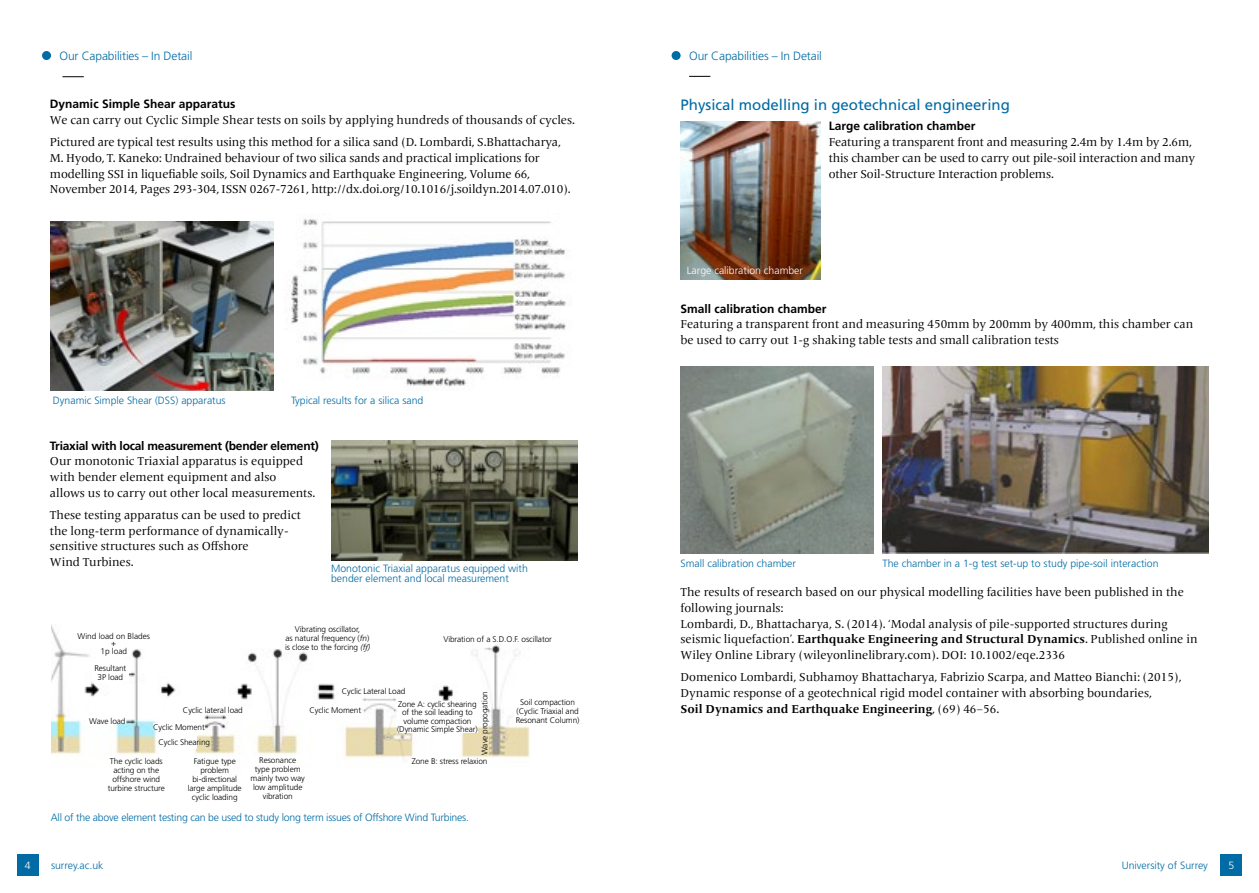
<style>
.page{position:relative;width:1259px;height:893px;background:#fff}
.page>*{position:absolute;margin:0;border:0;box-sizing:border-box;transform-origin:0 0}
.t1{font:15px "Frutiger LT Std";color:#006ba4}
.t2{font:12px/15.8px "Frutiger Serif LT Pro";color:#000}
.t3{font:700 12px "Frutiger LT Std";color:#000}
.t4{font:300 12px "Frutiger LT Std";letter-spacing:-.01em;color:#006ba4}
.t5{font:700 12px "Frutiger LT Std";letter-spacing:-.02em;color:#000}
.t6{font:300 10.5px/10.5px "Frutiger LT Std";color:#006ba4}
.t7{font:300 10.5px "Frutiger LT Std";letter-spacing:-.02em;color:#006ba4}
.t8{font:300 10.5px "Frutiger LT Std";color:#fff}
.t9{font:300 8.25px/9px "Frutiger LT Std";letter-spacing:-.01em;color:#000;text-align:center}
.s1{font-style:italic}
.s2{font-family:"Times New Roman";font-weight:400;font-style:italic}
.s3{font-weight:700}
</style>
<div class="page">
<div style="left:17px;top:855px;width:21px;height:21px;background:#006ba4"></div>
<div style="left:1220px;top:855px;width:22px;height:21px;background:#006ba4"></div>
<svg style="left:63px;top:76px;width:21px;height:1px"></svg>
<svg style="left:689px;top:76px;width:21px;height:1px"></svg>
<div style="left:42px;top:51px;width:9px;height:9px;background:#006ba4;border-radius:50%"></div>
<div style="left:671px;top:51px;width:9px;height:9px;background:#006ba4;border-radius:50%"></div>
<img style="left:51px;top:222px;width:222px;height:169px">
<img style="left:289px;top:218px;width:281px;height:169px">
<img style="left:882px;top:366px;width:326px;height:187px">
<img style="left:331px;top:440px;width:246px;height:120px">
<img style="left:680px;top:121px;width:140px;height:159px">
<img style="left:680px;top:366px;width:193px;height:187px">
<img style="left:51px;top:624px;width:479px;height:135px">
<div style="left:196px;top:737px;width:14px;height:14px;background:#e9ddaf"></div>
<div style="left:158px;top:735px;width:38px;height:14px;background:#fff"></div>
<svg style="left:92px;top:643px;width:43px;height:14px"></svg>
<div style="left:282px;top:625px;width:91px;height:26px;background:#fff"></div>
<div style="left:89px;top:717px;width:36px;height:6px;background:#fff"></div>
<div style="left:92px;top:665px;width:36px;height:17px;background:#fff"></div>
<div style="left:178px;top:706px;width:70px;height:8px;background:#fff"></div>
<div style="left:153px;top:723px;width:52px;height:7px;background:#fff"></div>
<div style="left:342px;top:688px;width:63px;height:6px;background:#fff"></div>
<div style="left:309px;top:706px;width:52px;height:7px;background:#fff"></div>
<div style="left:397px;top:701px;width:81px;height:32px;background:#fff"></div>
<div style="left:483px;top:727px;width:6px;height:28px;background:#e9ddaf"></div>
<div style="left:412px;top:758px;width:75px;height:6px;background:#fff"></div>
<div style="left:514px;top:699px;width:66px;height:24px;background:#fff"></div>
<p class="t4" style="left:60px;top:49px;width:134px">Our Capabilities – In Detail</p>
<p class="t4" style="left:689px;top:49px;width:134px">Our Capabilities – In Detail</p>
<p class="t3" style="left:50px;top:97px;width:187px">Dynamic Simple Shear apparatus</p>
<p class="t2" style="left:50px;top:109px;width:526px;line-height:22.2px">We can carry out Cyclic Simple Shear tests on soils by applying hundreds of thousands of cycles.<br>Pictured are typical test results using this method for a silica sand (D. Lombardi, S.Bhattacharya,</p>
<p class="t2" style="left:50px;top:150px;width:522px">M. Hyodo, T. Kaneko: Undrained behaviour of two silica sands and practical implications for modelling SSI in liquefiable soils, Soil Dynamics and Earthquake Engineering, Volume 66,<br>November 2014, Pages 293-304, ISSN 0267-7261, http://dx.doi.org/10.1016/j.soildyn.2014.07.010).</p>
<p class="t1" style="left:680px;top:96px;width:331px">Physical modelling in geotechnical engineering</p>
<p class="t3" style="left:828px;top:119px;width:148px">Large calibration chamber</p>
<p class="t2" style="left:828px;top:134px;width:368px">Featuring a transparent front and measuring 2.4m by 1.4m by 2.6m, this chamber can be used to carry out pile-soil interaction and many other Soil-Structure Interaction problems.</p>
<p class="t8" style="left:687px;top:265px;width:118px">Large calibration chamber</p>
<p class="t6" style="left:53px;top:395px;width:174px">Dynamic Simple Shear (DSS) apparatus</p>
<p class="t6" style="left:291px;top:395px;width:134px">Typical results for a silica sand</p>
<p class="t5" style="left:50px;top:438px;width:270px">Triaxial with local measurement (bender element)</p>
<p class="t2" style="left:50px;top:454px;width:267px">Our monotonic Triaxial apparatus is equipped with bender element equipment and also<br>allows us to carry out other local measurements.</p>
<p class="t2" style="left:50px;top:507px;width:252px">These testing apparatus can be used to predict the long-term performance of dynamically&shy;sensitive structures such as Offshore<br>Wind Turbines.</p>
<p class="t6" style="left:331px;top:563px;width:198px">Monotonic Triaxial apparatus equipped with bender element and local measurement</p>
<p class="t9" style="left:77px;top:632px;width:74px;line-height:7.8px">Wind load on Blades +<br>1p load</p>
<p class="t9" style="left:285px;top:624px;width:86px">Vibrating oscillator,<br>as natural frequency (<span class="s1">fn</span>) is close to the forcing <span class="s1">(f</span><span class="s2">f</span><span class="s1">)</span></p>
<p class="t9" style="left:94px;top:664px;width:33px">Resultant<br>3P load</p>
<p class="t9" style="left:443px;top:635px;width:110px">Vibration of a S.D.O.F. oscillator</p>
<p class="t9" style="left:342px;top:687px;width:65px">Cyclic Lateral Load</p>
<p class="t9" style="left:309px;top:705px;width:53px">Cyclic Moment</p>
<p class="t9" style="left:397px;top:700px;width:82px;line-height:8.2px">Zone A: cyclic shearing of the soil leading to volume compaction (Dynamic Simple Shear)</p>
<p class="t9" style="left:412px;top:757px;width:77px">Zone B: stress relaxion</p>
<p class="t9" style="left:480px;top:755px;width:65px;rotate:-90deg">Wave propogation</p>
<p class="t9" style="left:153px;top:701px;width:91px;line-height:17.1px;text-align:left;text-indent:30px">Cyclic lateral load<br>Cyclic Moment</p>
<p class="t9" style="left:158px;top:738px;width:53px">Cyclic Shearing</p>
<p class="t9" style="left:89px;top:716px;width:38px">Wave load</p>
<p class="t9" style="left:108px;top:756px;width:59px">The cyclic loads acting on the offshore wind turbine structure</p>
<p class="t9" style="left:188px;top:756px;width:55px">Fatigue type problem bi-directional large amplitude cyclic loading</p>
<p class="t9" style="left:250px;top:756px;width:56px">Resonance<br>type problem mainly two way low amplitude vibration</p>
<p class="t7" style="left:51px;top:812px;width:420px">All of the above element testing can be used to study long term issues of Offshore Wind Turbines.</p>
<p class="t9" style="left:516px;top:698px;width:65px">Soil compaction (Cyclic Triaxial and<br>Resonant Column)</p>
<p class="t3" style="left:680px;top:301px;width:148px">Small calibration chamber</p>
<p class="t2" style="left:680px;top:317px;width:514px">Featuring a transparent front and measuring 450mm by 200mm by 400mm, this chamber can be used to carry out 1-g shaking table tests and small calibration tests</p>
<p class="t6" style="left:680px;top:558px;width:117px">Small calibration chamber</p>
<p class="t6" style="left:882px;top:558px;width:277px">The chamber in a 1-g test set-up to study pipe-soil interaction</p>
<p class="t2" style="left:680px;top:584px;width:518px">The results of research based on our physical modelling facilities have been published in the following journals:<br>Lombardi, D., Bhattacharya, S. (2014). ‘Modal analysis of pile-supported structures during seismic liquefaction’. <span class="s3">Earthquake Engineering and Structural Dynamics</span>. Published online in Wiley Online Library (wileyonlinelibrary.com). DOI: 10.1002/eqe.2336</p>
<p class="t2" style="left:680px;top:669px;width:502px">Domenico Lombardi, Subhamoy Bhattacharya, Fabrizio Scarpa, and Matteo Bianchi: (2015),<br>Dynamic response of a geotechnical rigid model container with absorbing boundaries,<br><span class="s3">Soil Dynamics and Earthquake Engineering</span>, (69) 46–56.</p>
<p class="t8" style="left:25px;top:860px;width:7px">4</p>
<p class="t6" style="left:51px;top:860px;width:54px">surrey.ac.uk</p>
<p class="t6" style="left:1121px;top:860px;width:88px">University of Surrey</p>
<p class="t8" style="left:1228px;top:860px;width:7px">5</p>
</div>
